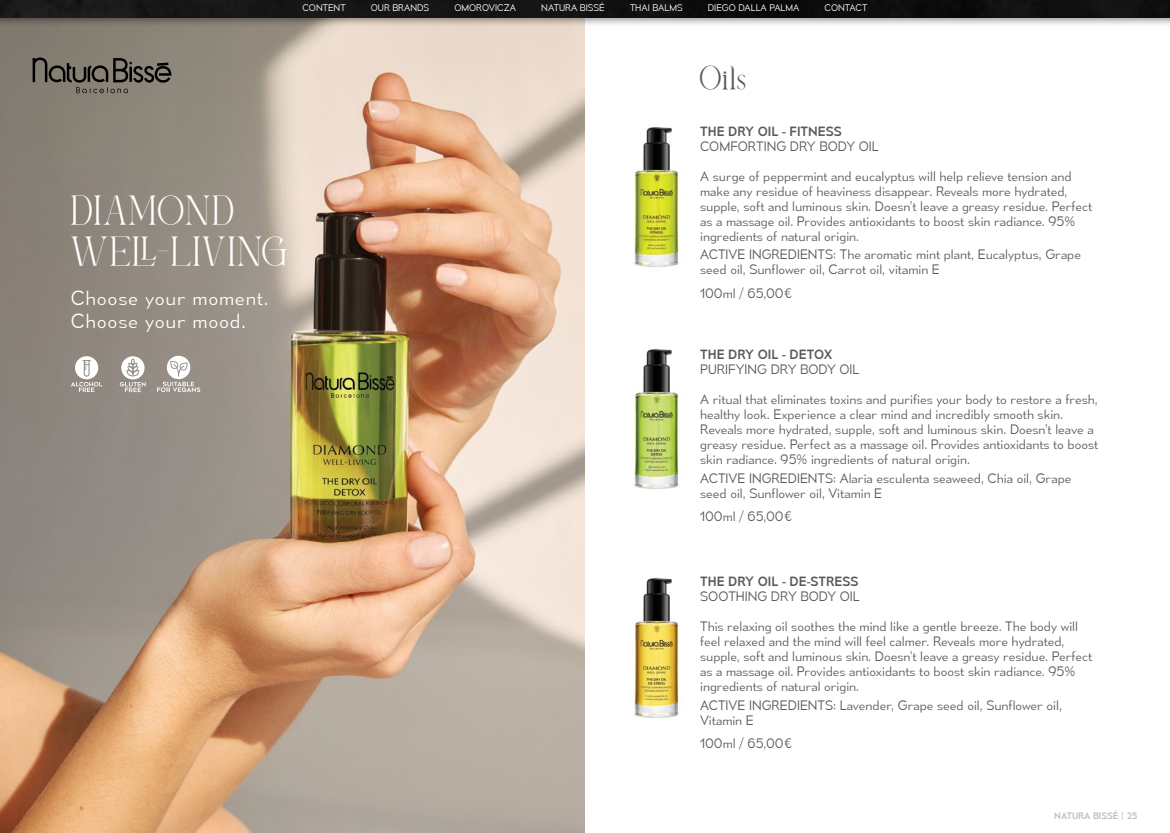
<style>
.page{position:relative;width:1170px;height:833px;background:#fff}
.page>*{position:absolute;margin:0;border:0;box-sizing:border-box;transform-origin:0 0}
.t1{font:33.75px/40.5px "Balona";color:#fff}
.t2{font:27.5px "Balona";color:#58595b}
.t3{font:18.75px/22.5px "Mesmerize Lt";letter-spacing:.04em;color:#fff}
.t4{font:12.5px/15px "Mesmerize Lt";color:#58595b}
.t5{font:12.5px "Mesmerize Rg";color:#58595b}
.t6{font:8.75px "Mesmerize Lt";color:#fff}
.t7{font:8.75px "Mesmerize Rg";color:#bcbec0}
</style>
<div class="page">
<img style="left:0;top:28px;width:585px;height:805px">
<svg style="left:33px;top:57px;width:139px;height:36px"></svg>
<svg style="left:71px;top:356px;width:31px;height:36px"></svg>
<svg style="left:120px;top:356px;width:26px;height:36px"></svg>
<svg style="left:157px;top:356px;width:43px;height:36px"></svg>
<img style="left:634px;top:127px;width:45px;height:140px">
<img style="left:634px;top:349px;width:45px;height:140px">
<img style="left:634px;top:577px;width:45px;height:141px">
<div style="left:0;top:0;width:1169px;height:28px;background:#000;opacity:.42"></div>
<img style="left:0;top:0;width:1169px;height:18px">
<p class="t6" style="left:302px;top:3px;width:44px">CONTENT</p>
<p class="t6" style="left:371px;top:3px;width:60px">OUR BRANDS</p>
<p class="t6" style="left:454px;top:3px;width:63px">OMOROVICZA</p>
<p class="t6" style="left:541px;top:3px;width:65px">NATURA BISSÉ</p>
<p class="t6" style="left:630px;top:3px;width:54px">THAI BALMS</p>
<p class="t6" style="left:707px;top:3px;width:93px">DIEGO DALLA PALMA</p>
<p class="t6" style="left:824px;top:3px;width:44px">CONTACT</p>
<h1 class="t1" style="left:71px;top:186px;width:219px">DIAMOND<br>WELL-LIVING</h1>
<h3 class="t3" style="left:71px;top:287px;width:199px">Choose your moment.<br>Choose your mood.</h3>
<h2 class="t2" style="left:700px;top:59px;width:48px">Oils</h2>
<p class="t5" style="left:700px;top:123px;width:143px">THE DRY OIL - FITNESS</p>
<p class="t4" style="left:700px;top:138px;width:180px">COMFORTING DRY BODY OIL</p>
<p class="t4" style="left:700px;top:168px;width:394px">A surge of peppermint and eucalyptus will help relieve tension and make any residue of heaviness disappear. Reveals more hydrated, supple, soft and luminous skin. Doesn’t leave a greasy residue. Perfect as a massage oil. Provides antioxidants to boost skin radiance. 95% ingredients of natural origin.</p>
<p class="t4" style="left:700px;top:247px;width:382px">ACTIVE INGREDIENTS: The aromatic mint plant, Eucalyptus, Grape seed oil, Sunflower oil, Carrot oil, vitamin E</p>
<p class="t4" style="left:700px;top:286px;width:94px">100ml / 65,00€</p>
<p class="t5" style="left:700px;top:346px;width:134px">THE DRY OIL - DETOX</p>
<p class="t4" style="left:700px;top:361px;width:161px">PURIFYING DRY BODY OIL</p>
<p class="t4" style="left:700px;top:391px;width:399px">A ritual that eliminates toxins and purifies your body to restore a fresh, healthy look. Experience a clear mind and incredibly smooth skin.<br>Reveals more hydrated, supple, soft and luminous skin. Doesn’t leave a greasy residue. Perfect as a massage oil. Provides antioxidants to boost skin radiance. 95% ingredients of natural origin.</p>
<p class="t4" style="left:700px;top:470px;width:373px">ACTIVE INGREDIENTS: Alaria esculenta seaweed, Chia oil, Grape seed oil, Sunflower oil, Vitamin E</p>
<p class="t4" style="left:700px;top:509px;width:94px">100ml / 65,00€</p>
<p class="t5" style="left:700px;top:573px;width:160px">THE DRY OIL - DE-STRESS</p>
<p class="t4" style="left:700px;top:588px;width:161px">SOOTHING DRY BODY OIL</p>
<p class="t4" style="left:700px;top:618px;width:394px">This relaxing oil soothes the mind like a gentle breeze. The body will feel relaxed and the mind will feel calmer. Reveals more hydrated, supple, soft and luminous skin. Doesn’t leave a greasy residue. Perfect as a massage oil. Provides antioxidants to boost skin radiance. 95% ingredients of natural origin.</p>
<p class="t4" style="left:700px;top:697px;width:363px">ACTIVE INGREDIENTS: Lavender, Grape seed oil, Sunflower oil,<br>Vitamin E</p>
<p class="t4" style="left:700px;top:736px;width:94px">100ml / 65,00€</p>
<p class="t7" style="left:1054px;top:810px;width:85px">NATURA BISSÉ | 25</p>
</div>
